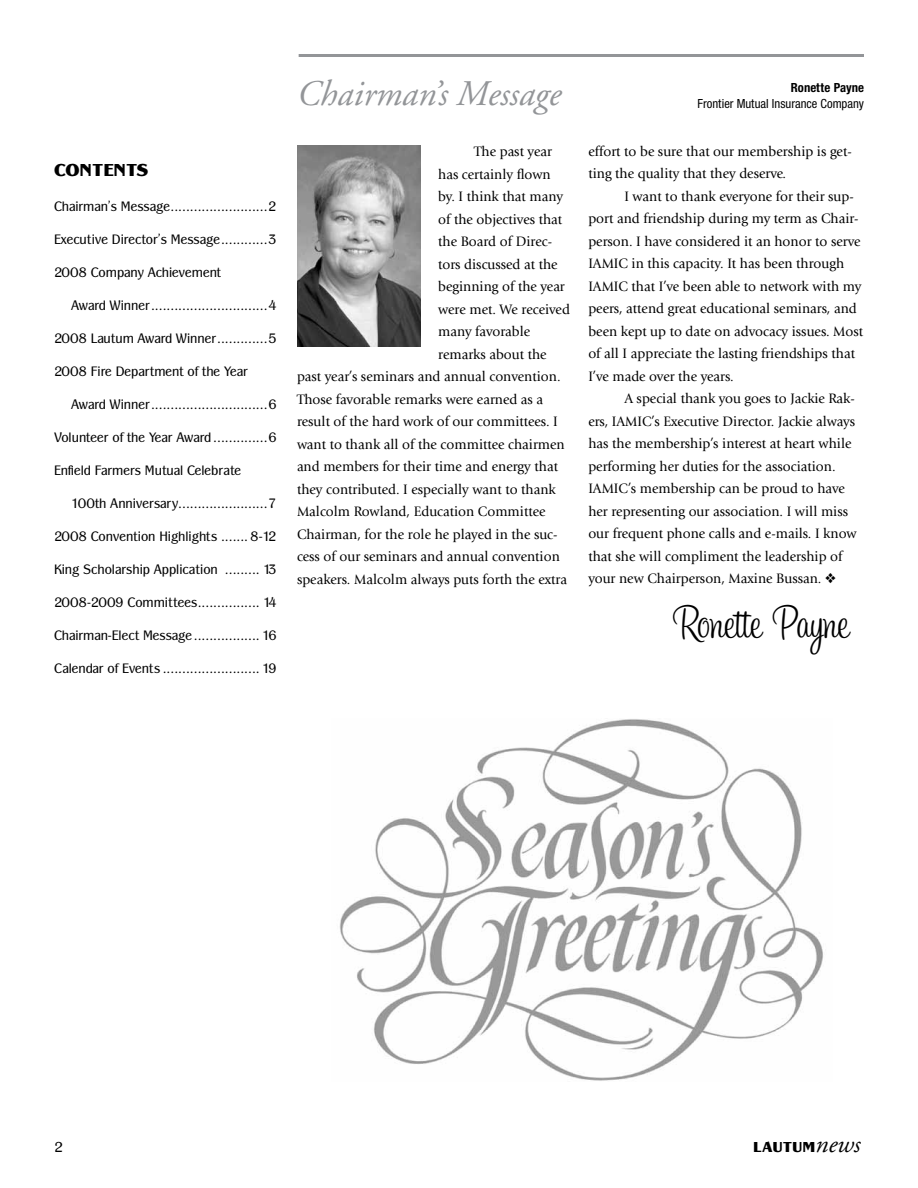
<style>
.page{position:relative;width:918px;height:1188px;background:#fff}
.page>*{position:absolute;margin:0;border:0;box-sizing:border-box;transform-origin:0 0}
.t1{font:37.5px "Sweetheart Script";color:#000}
.t2{font:italic 36px "Adobe Garamond";color:#939598}
.t3{font:18px "Panache Black DTC";color:#000}
.t4{font:15px "Panache Black DTC";color:#000}
.t5{font:15px "Panache Book DTC";color:#000}
.t6{font:14.25px/22.5px "Giovanni";color:#000}
.t7{font:14.25px "Panache Book DTC";color:#000}
.t8{font:condensed 13.5px "Sans";color:#000}
.t9{font:700 condensed 13.5px "Sans";color:#000}
.s1{font-family:"Adobe Garamond";font-style:italic;font-size:25.5px}
</style>
<div class="page">
<hr style="left:299px;top:54px;width:565px;height:3px;background:#939598">
<img style="left:297px;top:146px;width:123px;height:201px">
<img style="left:339px;top:719px;width:484px;height:362px">
<p class="t3" style="left:54px;top:158px;width:96px">CONTENTS</p>
<p class="t7" style="left:54px;top:198px;width:224px">Chairman’s Message.........................2</p>
<p class="t7" style="left:54px;top:231px;width:224px">Executive Director’s Message............3</p>
<p class="t7" style="left:54px;top:264px;width:169px">2008 Company Achievement</p>
<p class="t7" style="left:71px;top:297px;width:207px">Award Winner..............................4</p>
<p class="t7" style="left:54px;top:330px;width:224px">2008 Lautum Award Winner.............5</p>
<p class="t7" style="left:54px;top:363px;width:195px">2008 Fire Department of the Year</p>
<p class="t7" style="left:71px;top:396px;width:207px">Award Winner..............................6</p>
<p class="t7" style="left:54px;top:429px;width:224px">Volunteer of the Year Award ..............6</p>
<p class="t7" style="left:54px;top:462px;width:189px">Enfield Farmers Mutual Celebrate</p>
<p class="t7" style="left:71px;top:495px;width:207px">100th Anniversary.......................7</p>
<p class="t7" style="left:54px;top:528px;width:224px">2008 Convention Highlights .......8-12</p>
<p class="t7" style="left:54px;top:561px;width:224px">King Scholarship Application ......... 13</p>
<p class="t7" style="left:54px;top:594px;width:224px">2008-2009 Committees................ 14</p>
<p class="t7" style="left:54px;top:627px;width:224px">Chairman-Elect Message................. 16</p>
<p class="t7" style="left:54px;top:660px;width:224px">Calendar of Events ......................... 19</p>
<h2 class="t2" style="left:297px;top:75px;width:266px">Chairman’s Message</h2>
<p class="t6" style="left:474px;top:141px;width:79px">The past year</p>
<p class="t6" style="left:438px;top:163px;width:114px">has certainly flown</p>
<p class="t6" style="left:438px;top:186px;width:126px">by. I think that many</p>
<p class="t6" style="left:438px;top:208px;width:126px">of the objectives that</p>
<p class="t6" style="left:438px;top:231px;width:115px">the Board of Direc-</p>
<p class="t6" style="left:438px;top:253px;width:121px">tors discussed at the</p>
<p class="t6" style="left:438px;top:276px;width:128px">beginning of the year</p>
<p class="t6" style="left:438px;top:298px;width:133px">were met. We received</p>
<p class="t6" style="left:438px;top:321px;width:94px">many favorable</p>
<p class="t6" style="left:438px;top:343px;width:110px">remarks about the</p>
<p class="t6" style="left:297px;top:366px;width:265px">past year’s seminars and annual convention.</p>
<p class="t6" style="left:297px;top:388px;width:248px">Those favorable remarks were earned as a</p>
<p class="t6" style="left:297px;top:411px;width:262px">result of the hard work of our committees. I</p>
<p class="t6" style="left:297px;top:433px;width:269px">want to thank all of the committee chairmen</p>
<p class="t6" style="left:297px;top:456px;width:263px">and members for their time and energy that</p>
<p class="t6" style="left:297px;top:478px;width:260px">they contributed. I especially want to thank</p>
<p class="t6" style="left:297px;top:501px;width:250px">Malcolm Rowland, Education Committee</p>
<p class="t6" style="left:297px;top:523px;width:262px">Chairman, for the role he played in the suc-</p>
<p class="t6" style="left:297px;top:546px;width:264px">cess of our seminars and annual convention</p>
<p class="t6" style="left:297px;top:568px;width:272px">speakers. Malcolm always puts forth the extra</p>
<p class="t9" style="left:791px;top:80px;width:75px">Ronette Payne</p>
<p class="t8" style="left:698px;top:96px;width:168px">Frontier Mutual Insurance Company</p>
<p class="t6" style="left:588px;top:140px;width:265px">effort to be sure that our membership is get&shy;ting the quality that they deserve.</p>
<p class="t6" style="left:588px;top:185px;width:276px;text-indent:36px">I want to thank everyone for their sup&shy;port and friendship during my term as Chair&shy;person. I have considered it an honor to serve IAMIC in this capacity. It has been through IAMIC that I’ve been able to network with my peers, attend great educational seminars, and been kept up to date on advocacy issues. Most of all I appreciate the lasting friendships that I’ve made over the years.</p>
<p class="t6" style="left:588px;top:387px;width:270px;text-indent:36px">A special thank you goes to Jackie Rak&shy;ers, IAMIC’s Executive Director. Jackie always has the membership’s interest at heart while performing her duties for the association.<br>IAMIC’s membership can be proud to have her representing our association. I will miss our frequent phone calls and e-mails. I know that she will compliment the leadership of your new Chairperson, Maxine Bussan. ❖</p>
<h1 class="t1" style="left:673px;top:597px;width:178px">Ronette Payne</h1>
<p class="t5" style="left:54px;top:1138px;width:11px">2</p>
<p class="t4" style="left:753px;top:1137px;width:109px">LAUTUM<span class="s1">news</span></p>
</div>
